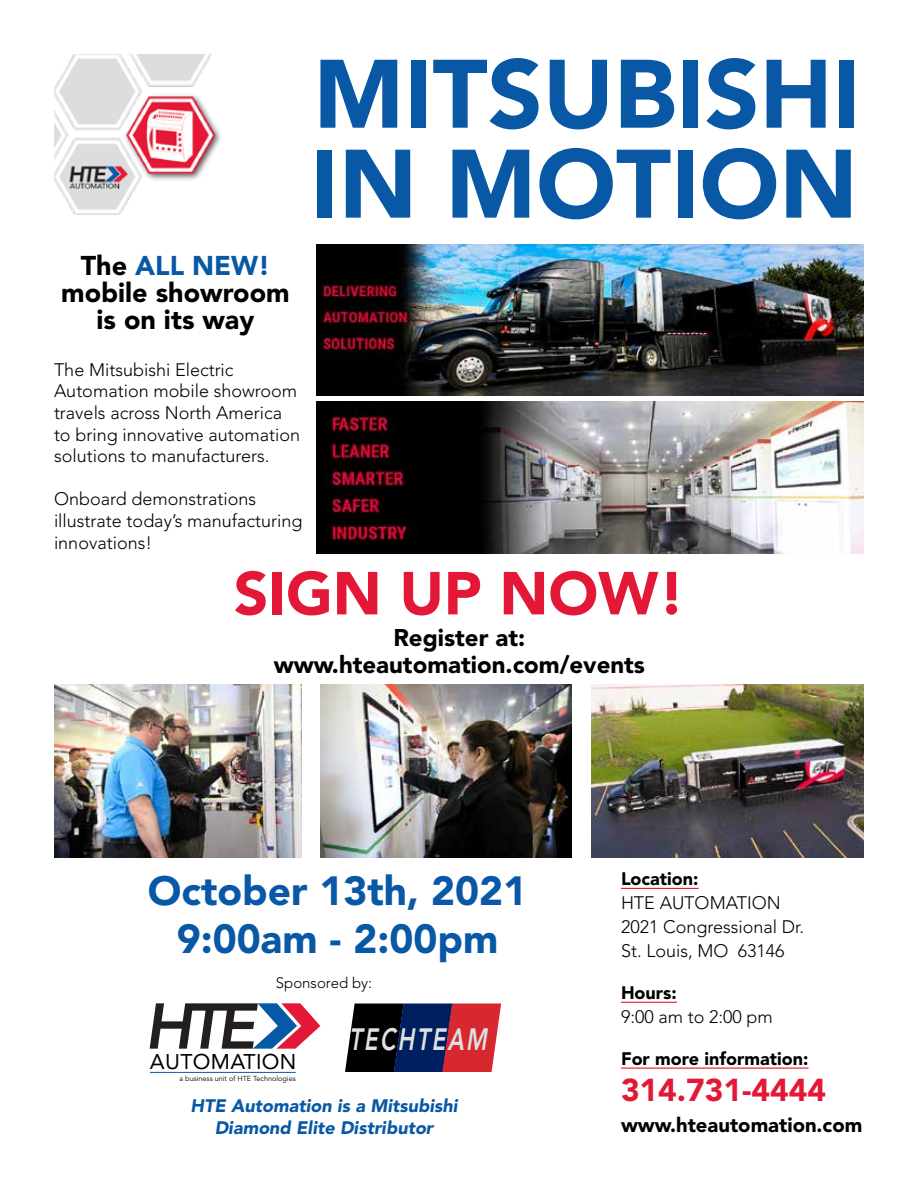
<style>
.page{position:relative;width:918px;height:1188px;background:#fff}
.page>*{position:absolute;margin:0;border:0;box-sizing:border-box;transform-origin:0 0}
.t1{font:900 96px/90px "Avenir LT Std";color:#0858a5}
.t2{font:900 60px "Avenir LT Std";color:#e31837}
.t3{font:900 40.5px/48.6px "Avenir LT Std";color:#0858a5;text-align:center}
.t4{font:900 31.5px "Avenir LT Std";color:#e31837}
.t5{font:italic 800 30.6px "Avenir LT Std";letter-spacing:.1em;color:#e0e0e0;scale:.73 1}
.t6{font:900 27px/27px "Avenir LT Std";color:#000;text-align:center}
.t7{font:900 24px/27px "Avenir LT Std";color:#000;text-align:center}
.t8{font:21.15px "Avenir LT Std";letter-spacing:.015em;color:#000}
.t9{font:900 20.25px "Avenir LT Std";color:#000}
.t10{font:300 18px/21.6px "Avenir LT Std";color:#000}
.t11{font:italic 900 18px/22.5px "Avenir LT Std";color:#0858a5;text-align:center}
.t12{font:900 18px "Avenir LT Std";color:#000}
.t13{font:300 15px "Avenir LT Std";color:#000}
.t14{font:7.2px "Avenir LT Std";color:#000}
.s1{color:#0858a5}
</style>
<div class="page">
<img style="left:316px;top:244px;width:547px;height:151px">
<hr style="left:621px;top:888px;width:78px;height:1px;background:#e31837">
<hr style="left:621px;top:1002px;width:56px;height:1px;background:#e31837">
<hr style="left:621px;top:1068px;width:188px;height:1px;background:#e31837">
<img style="left:54px;top:54px;width:167px;height:161px">
<svg style="left:150px;top:1003px;width:170px;height:46px"></svg>
<hr style="left:150px;top:1072px;width:146px;height:1px;background:#075aa5">
<svg style="left:345px;top:1004px;width:156px;height:68px;background:#53253c"></svg>
<img style="left:316px;top:402px;width:548px;height:152px">
<img style="left:321px;top:685px;width:251px;height:172px">
<img style="left:54px;top:685px;width:247px;height:172px">
<img style="left:592px;top:685px;width:272px;height:172px">
<h3 class="t6" style="left:61px;top:252px;width:230px">The <span class="s1">ALL NEW! </span>mobile showroom is on its way</h3>
<p class="t10" style="left:54px;top:359px;width:248px">The Mitsubishi Electric<br>Automation mobile showroom travels across North America to bring innovative automation solutions to manufacturers.</p>
<p class="t10" style="left:54px;top:489px;width:250px">Onboard demonstrations illustrate today’s manufacturing innovations!</p>
<h1 class="t1" style="left:310px;top:49px;width:552px">MITSUBISHI<br>IN MOTION</h1>
<h2 class="t2" style="left:234px;top:557px;width:453px">SIGN UP NOW!</h2>
<h3 class="t7" style="left:274px;top:624px;width:373px">Register at: www.hteautomation.com/events</h3>
<h3 class="t3" style="left:148px;top:866px;width:381px">October 13th, 2021<br>9:00am - 2:00pm</h3>
<p class="t12" style="left:621px;top:868px;width:79px">Location:</p>
<p class="t10" style="left:621px;top:891px;width:185px;line-height:24px">HTE AUTOMATION<br>2021 Congressional Dr.<br>St. Louis, MO 63146</p>
<p class="t12" style="left:621px;top:982px;width:57px">Hours:</p>
<p class="t10" style="left:621px;top:1006px;width:153px">9:00 am to 2:00 pm</p>
<p class="t12" style="left:621px;top:1048px;width:189px">For more information:</p>
<h3 class="t4" style="left:621px;top:1071px;width:207px">314.731-4444</h3>
<p class="t9" style="left:621px;top:1113px;width:243px">www.hteautomation.com</p>
<p class="t13" style="left:276px;top:974px;width:98px">Sponsored by:</p>
<h3 class="t5" style="left:349px;top:1022px;width:191px">TECHTEAM</h3>
<p class="t8" style="left:150px;top:1049px;width:148px">AUTOMATION</p>
<p class="t14" style="left:179px;top:1075px;width:118px">a business unit of HTE Technologies</p>
<p class="t11" style="left:191px;top:1095px;width:268px">HTE Automation is a Mitsubishi<br>Diamond Elite Distributor</p>
</div>
